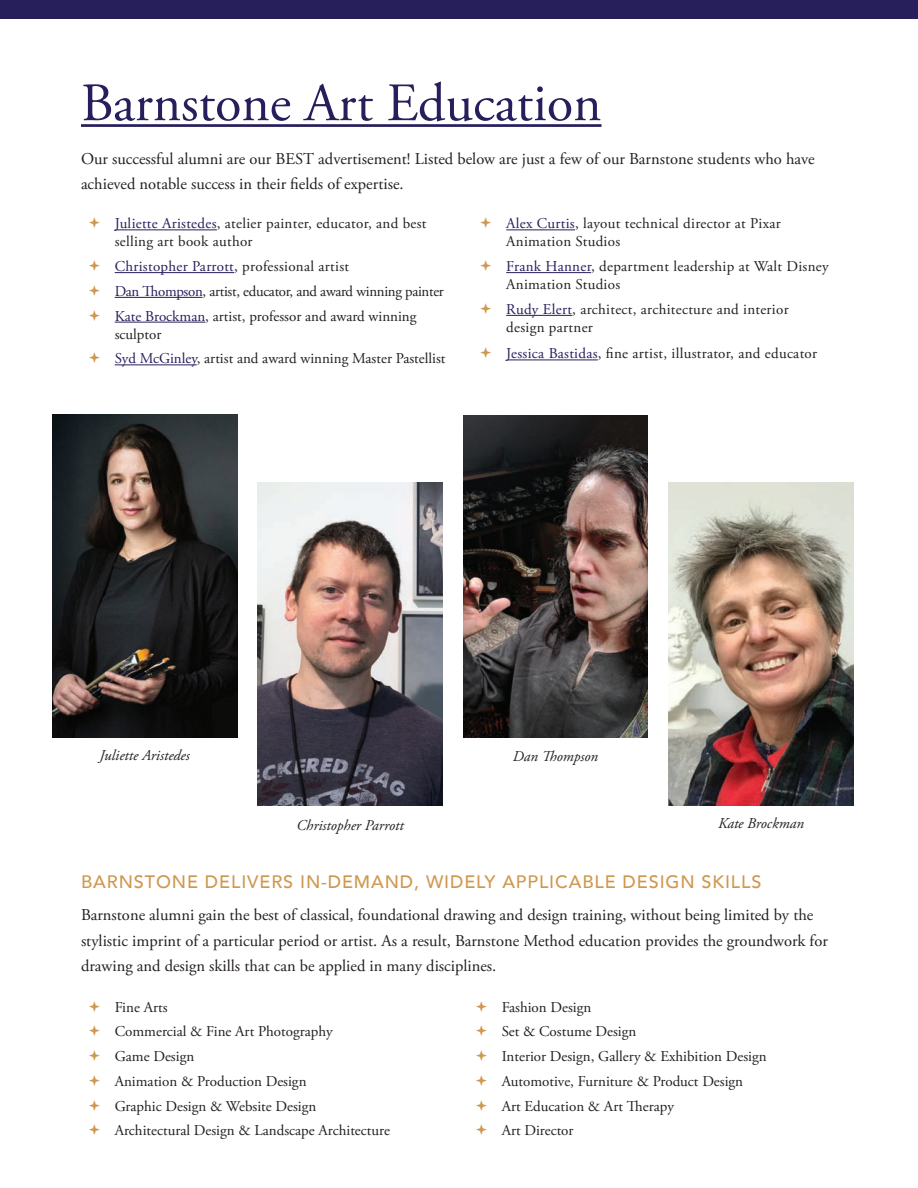
<style>
.page{position:relative;width:918px;height:1188px;background:#fff}
.page>*{position:absolute;margin:0;border:0;box-sizing:border-box;transform-origin:0 0}
.Title_1{font:54px "Adobe Garamond Pro";color:#261f5c}
.Subhead_4{font:500 18px "Avenir";letter-spacing:.05em;color:#d0984f}
.Copy_1{font:16.5px/25.5px "Adobe Garamond Pro";color:#231f20}
.t1{font:15px/18px "Adobe Garamond Pro";color:#231f20}
.t2{font:15px/18px "Adobe Garamond Pro";letter-spacing:.02em;color:#231f20}
.Copy_1_-_no_below_margin{font:italic 15px "Adobe Garamond Pro";color:#231f20}
.t3{font:15px "Adobe Garamond Pro";letter-spacing:-.02em;color:#231f20}
.s1{color:#261f5c}
</style>
<div class="page">
<div style="left:0;top:0;width:918px;height:19px;background:#261f5c"></div>
<hr style="left:917px;top:773px;width:1px;height:368px;background:#d0984f">
<hr style="left:81px;top:124px;width:520px;height:3px;background:#261f5c">
<hr style="left:115px;top:229px;width:102px;height:1px;background:#261f5c">
<hr style="left:115px;top:272px;width:119px;height:1px;background:#261f5c">
<hr style="left:115px;top:297px;width:88px;height:1px;background:#261f5c">
<hr style="left:115px;top:322px;width:90px;height:1px;background:#261f5c">
<hr style="left:115px;top:364px;width:82px;height:1px;background:#261f5c">
<hr style="left:506px;top:229px;width:69px;height:1px;background:#261f5c">
<hr style="left:506px;top:272px;width:85px;height:1px;background:#261f5c">
<hr style="left:506px;top:315px;width:66px;height:1px;background:#261f5c">
<hr style="left:506px;top:360px;width:92px;height:1px;background:#261f5c">
<svg style="left:52px;top:414px;width:186px;height:324px;background:#2e2b2a"></svg>
<img style="left:257px;top:482px;width:185px;height:324px">
<img style="left:463px;top:415px;width:185px;height:323px">
<img style="left:668px;top:482px;width:186px;height:324px">
<p class="Title_1" style="left:81px;top:71px;width:522px">Barnstone Art Education</p>
<p class="Copy_1" style="left:81px;top:146px;width:735px">Our successful alumni are our BEST advertisement! Listed below are just a few of our Barnstone students who have achieved notable success in their fields of expertise.</p>
<p class="t2" style="left:115px;top:215px;width:313px"><span class="s1">Juliette Aristedes</span>, atelier painter, educator, and best selling art book author</p>
<p class="t2" style="left:115px;top:258px;width:236px"><span class="s1">Christopher Parrott</span>, professional artist</p>
<p class="t3" style="left:115px;top:282px;width:331px"><span class="s1">Dan Thompson</span>, artist, educator, and award winning painter</p>
<p class="t1" style="left:115px;top:307px;width:303px"><span class="s1">Kate Brockman</span>, artist, professor and award winning sculptor</p>
<p class="t1" style="left:115px;top:350px;width:332px"><span class="s1">Syd McGinley</span>, artist and award winning Master Pastellist</p>
<p class="t2" style="left:506px;top:215px;width:276px"><span class="s1">Alex Curtis</span>, layout technical director at Pixar<br>Animation Studios</p>
<p class="t2" style="left:506px;top:258px;width:324px"><span class="s1">Frank Hanner</span>, department leadership at Walt Disney<br>Animation Studios</p>
<p class="t2" style="left:506px;top:301px;width:284px"><span class="s1">Rudy Elert</span>, architect, architecture and interior design partner</p>
<p class="t2" style="left:506px;top:345px;width:312px"><span class="s1">Jessica Bastidas</span>, fine artist, illustrator, and educator</p>
<p class="Copy_1_-_no_below_margin" style="left:100px;top:746px;width:92px">Juliette Aristedes</p>
<p class="Copy_1_-_no_below_margin" style="left:297px;top:816px;width:109px">Christopher Parrott</p>
<p class="Copy_1_-_no_below_margin" style="left:513px;top:747px;width:87px">Dan Thompson</p>
<p class="Copy_1_-_no_below_margin" style="left:718px;top:814px;width:87px">Kate Brockman</p>
<p class="Subhead_4" style="left:81px;top:866px;width:682px">BARNSTONE DELIVERS IN-DEMAND, WIDELY APPLICABLE DESIGN SKILLS</p>
<p class="Copy_1" style="left:81px;top:903px;width:748px">Barnstone alumni gain the best of classical, foundational drawing and design training, without being limited by the stylistic imprint of a particular period or artist. As a result, Barnstone Method education provides the groundwork for drawing and design skills that can be applied in many disciplines.</p>
<p class="t1" style="left:115px;top:998px;width:54px">Fine Arts</p>
<p class="t1" style="left:115px;top:1023px;width:220px">Commercial &amp; Fine Art Photography</p>
<p class="t1" style="left:115px;top:1048px;width:81px">Game Design</p>
<p class="t1" style="left:115px;top:1073px;width:193px">Animation &amp; Production Design</p>
<p class="t1" style="left:115px;top:1097px;width:203px">Graphic Design &amp; Website Design</p>
<p class="t1" style="left:115px;top:1122px;width:277px">Architectural Design &amp; Landscape Architecture</p>
<p class="t1" style="left:502px;top:998px;width:91px">Fashion Design</p>
<p class="t1" style="left:502px;top:1023px;width:136px">Set &amp; Costume Design</p>
<p class="t1" style="left:502px;top:1048px;width:266px">Interior Design, Gallery &amp; Exhibition Design</p>
<p class="t1" style="left:502px;top:1073px;width:243px">Automotive, Furniture &amp; Product Design</p>
<p class="t1" style="left:502px;top:1097px;width:174px">Art Education &amp; Art Therapy</p>
<p class="t1" style="left:502px;top:1122px;width:73px">Art Director</p>
</div>
